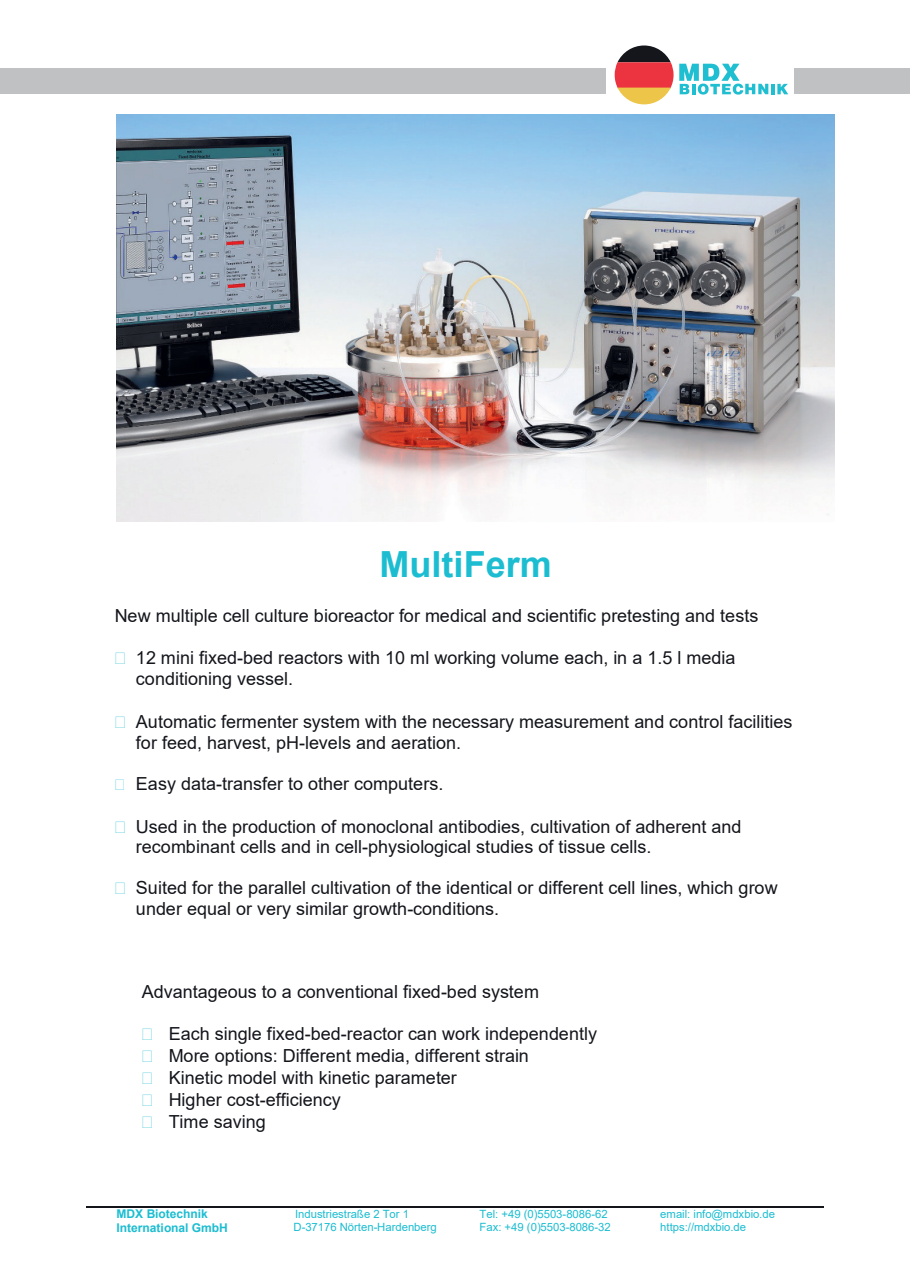
<style>
.page{position:relative;width:910px;height:1280px;background:#fff}
.page>*{position:absolute;margin:0;border:0;box-sizing:border-box;transform-origin:0 0}
.t1{font:700 36px "Arial";color:#1cbdd1}
.t2{font:18px/20.7px "Arial";color:#13151b}
.t3{font:700 12px/13.8px "Arial";letter-spacing:-.005em;color:#1cbdd1}
.t4{font:11.4px/12.9px "Arial";color:#1cbdd1}
.s1{color:#1cbdd1}
</style>
<div class="page">
<hr style="left:86px;top:1206px;width:181px;height:1px;background:#13151b">
<hr style="left:268px;top:1206px;width:212px;height:1px;background:#13151b">
<hr style="left:481px;top:1206px;width:179px;height:1px;background:#13151b">
<hr style="left:662px;top:1206px;width:162px;height:1px;background:#13151b">
<img style="left:116px;top:115px;width:718px;height:407px">
<div style="left:0;top:68px;width:910px;height:26px;background:#c0c1c3"></div>
<div style="left:606px;top:40px;width:188px;height:68px;background:#fff"></div>
<svg style="left:615px;top:45px;width:173px;height:59px"></svg>
<h1 class="t1" style="left:379px;top:539px;width:174px">MultiFerm</h1>
<p class="t2" style="left:115px;top:605px;width:645px">New multiple cell culture bioreactor for medical and scientific pretesting and tests</p>
<p class="t2" style="left:136px;top:648px;width:601px;text-indent:-21px"><span class="s1">•</span> 12 mini fixed-bed reactors with 10 ml working volume each, in a 1.5 l media conditioning vessel.</p>
<p class="t2" style="left:136px;top:711px;width:658px;text-indent:-21px"><span class="s1">•</span> Automatic fermenter system with the necessary measurement and control facilities for feed, harvest, pH-levels and aeration.</p>
<p class="t2" style="left:115px;top:773px;width:330px"><span class="s1">•</span> Easy data-transfer to other computers.</p>
<p class="t2" style="left:136px;top:816px;width:607px;text-indent:-21px"><span class="s1">•</span> Used in the production of monoclonal antibodies, cultivation of adherent and recombinant cells and in cell-physiological studies of tissue cells.</p>
<p class="t2" style="left:136px;top:877px;width:643px;text-indent:-21px"><span class="s1">•</span> Suited for the parallel cultivation of the identical or different cell lines, which grow under equal or very similar growth-conditions.</p>
<p class="t2" style="left:142px;top:981px;width:399px">Advantageous to a conventional fixed-bed system</p>
<p class="t2" style="left:142px;top:1023px;width:457px"><span class="s1">•</span> Each single fixed-bed-reactor can work independently</p>
<p class="t2" style="left:142px;top:1045px;width:389px"><span class="s1">•</span> More options: Different media, different strain</p>
<p class="t2" style="left:142px;top:1067px;width:317px"><span class="s1">•</span> Kinetic model with kinetic parameter</p>
<p class="t2" style="left:142px;top:1089px;width:201px"><span class="s1">•</span> Higher cost-efficiency</p>
<p class="t2" style="left:142px;top:1111px;width:126px"><span class="s1">•</span> Time saving</p>
<p class="t3" style="left:116px;top:1207px;width:113px">MDX Biotechnik<br>International GmbH</p>
<p class="t4" style="left:293px;top:1207px;width:145px">Industriestraße 2 Tor 1<br>D-37176 Nörten-Hardenberg</p>
<p class="t4" style="left:480px;top:1207px;width:133px">Tel: +49 (0)5503-8086-62<br>Fax: +49 (0)5503-8086-32</p>
<p class="t4" style="left:660px;top:1207px;width:116px">email: info@mdxbio.de https://mdxbio.de</p>
</div>
